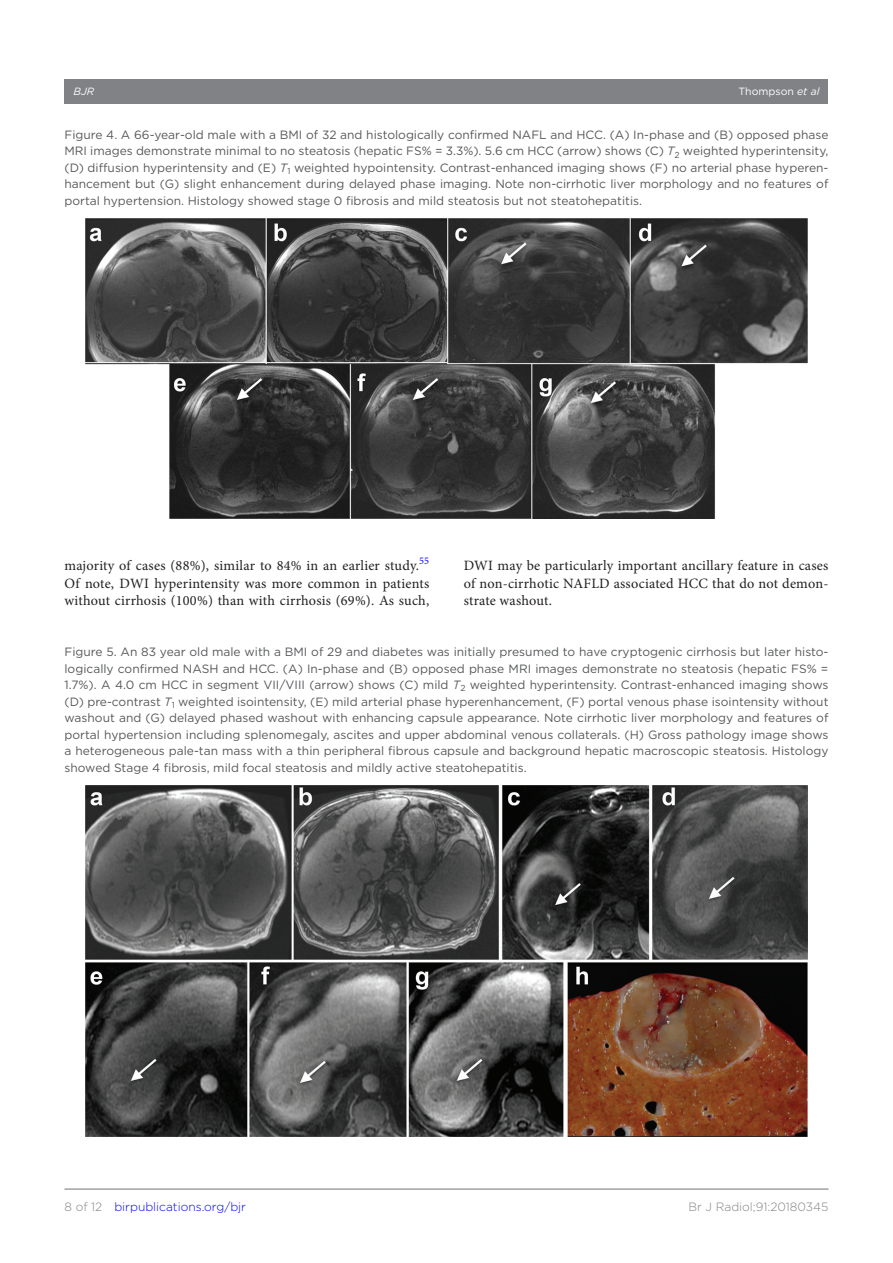
<style>
.page{position:relative;width:893px;height:1263px;background:#fff}
.page>*{position:absolute;margin:0;border:0;box-sizing:border-box;transform-origin:0 0}
.t1{font:14.25px/17.2px "Minion Pro";letter-spacing:.015em;color:#231f20;text-align:justify}
.t2{font:12px/16.5px "Gotham";color:#57585a;text-align:justify}
.t3{font:300 12px "Gotham";color:#00f}
.t4{font:300 12px "Gotham";color:#808285}
.t5{font:10.5px "Gotham";color:#fff}
.t6{font:italic 10.5px "Gotham";color:#fff}
.s1{font-style:italic}
.s2{color:#808285}
</style>
<div class="page">
<hr style="left:64px;top:1188px;width:764px;height:2px;background:#808285">
<div style="left:64px;top:79px;width:764px;height:24px;background:#808285"></div>
<img style="left:85px;top:219px;width:723px;height:299px">
<img style="left:85px;top:785px;width:723px;height:351px">
<p class="t6" style="left:74px;top:85px;width:22px">BJR</p>
<p class="t5" style="left:739px;top:85px;width:82px">Thompson <span class="s1">et al</span></p>
<p class="t2" style="left:64px;top:126px;width:765px">Figure 4. A 66-year-old male with a BMI of 32 and histologically confirmed NAFL and HCC. (A) In-phase and (B) opposed phase MRI images demonstrate minimal to no steatosis (hepatic FS% = 3.3%). 5.6 cm HCC (arrow) shows (C) <span class="s1">T</span><sub>2</sub> weighted hyperintensity, (D) diffusion hyperintensity and (E) <span class="s1">T</span><sub>1</sub> weighted hypointensity. Contrast-enhanced imaging shows (F) no arterial phase hyperen&shy;hancement but (G) slight enhancement during delayed phase imaging. Note non-cirrhotic liver morphology and no features of portal hypertension. Histology showed stage 0 fibrosis and mild steatosis but not steatohepatitis.</p>
<p class="t1" style="left:64px;top:557px;width:366px">majority of cases (88%), similar to 84% in an earlier study.<sup>55<br></sup>Of note, DWI hyperintensity was more common in patients without cirrhosis (100%) than with cirrhosis (69%). As such,</p>
<p class="t1" style="left:464px;top:557px;width:366px">DWI may be particularly important ancillary feature in cases of non-cirrhotic NAFLD associated HCC that do not demon&shy;strate washout.</p>
<p class="t2" style="left:64px;top:643px;width:765px">Figure 5. An 83 year old male with a BMI of 29 and diabetes was initially presumed to have cryptogenic cirrhosis but later histo&shy;logically confirmed NASH and HCC. (A) In-phase and (B) opposed phase MRI images demonstrate no steatosis (hepatic FS% = 1.7%). A 4.0 cm HCC in segment VII/VIII (arrow) shows (C) mild <span class="s1">T</span><sub>2</sub> weighted hyperintensity. Contrast-enhanced imaging shows (D) pre-contrast <span class="s1">T</span><sub>1</sub> weighted isointensity, (E) mild arterial phase hyperenhancement, (F) portal venous phase isointensity without washout and (G) delayed phased washout with enhancing capsule appearance. Note cirrhotic liver morphology and features of portal hypertension including splenomegaly, ascites and upper abdominal venous collaterals. (H) Gross pathology image shows a heterogeneous pale-tan mass with a thin peripheral fibrous capsule and background hepatic macroscopic steatosis. Histology showed Stage 4 fibrosis, mild focal steatosis and mildly active steatohepatitis.</p>
<p class="t3" style="left:64px;top:1199px;width:183px"><span class="s2">8 of 12</span> birpublications.org/bjr</p>
<p class="t4" style="left:688px;top:1199px;width:141px">Br J Radiol;91:20180345</p>
</div>
